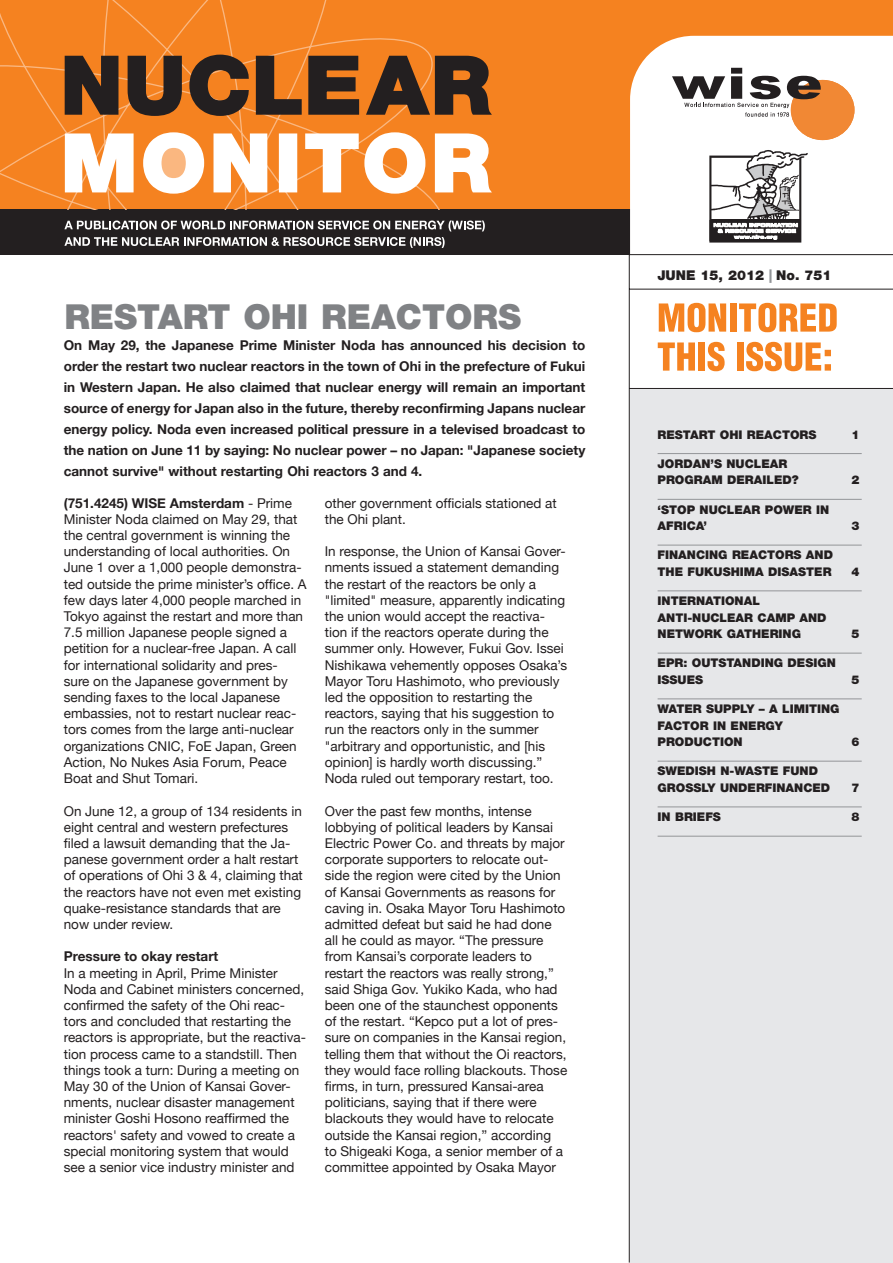
<style>
.page{position:relative;width:893px;height:1263px;background:#fff}
.page>*{position:absolute;margin:0;border:0;box-sizing:border-box;transform-origin:0 0}
.t1{font:900 34.5px "Helvetica Neue LT";color:#808285}
.t2{font:13.5px/16.2px "Helvetica Neue";color:#231f20}
.t3{font:700 13.5px/21px "Helvetica Neue";color:#231f20;text-align:justify}
.t4{font:900 13.5px "Helvetica Neue LT";color:#231f20}
.t5{font:900 12px/16.5px "Helvetica Neue LT";color:#231f20}
.s1{font-weight:700}
.s2{color:#939598}
</style>
<div class="page">
<div style="left:0;top:0;width:893px;height:209px;background:#f58220"></div>
<div style="left:0;top:209px;width:893px;height:46px;background:#231f20"></div>
<div style="left:630px;top:36px;width:263px;height:218px;background:#fff"></div>
<svg style="left:1px;top:0;width:428px;height:200px"></svg>
<svg style="left:63px;top:53px;width:429px;height:195px"></svg>
<svg style="left:628px;top:254px;width:265px;height:1009px;background:#e7e6e5"></svg>
<svg style="left:709px;top:149px;width:99px;height:94px;background:#b4b2b3"></svg>
<div style="left:791px;top:80px;width:63px;height:60px;background:#f18834;border-radius:50%"></div>
<svg style="left:672px;top:68px;width:149px;height:49px;background:#b9aea7"></svg>
<hr style="left:658px;top:453px;width:204px;height:1px;background:#939598">
<hr style="left:658px;top:499px;width:204px;height:1px;background:#939598">
<hr style="left:658px;top:545px;width:204px;height:1px;background:#939598">
<hr style="left:658px;top:590px;width:204px;height:1px;background:#939598">
<hr style="left:658px;top:653px;width:204px;height:1px;background:#939598">
<hr style="left:658px;top:698px;width:204px;height:1px;background:#939598">
<hr style="left:658px;top:761px;width:204px;height:1px;background:#939598">
<hr style="left:658px;top:806px;width:204px;height:1px;background:#939598">
<hr style="left:658px;top:836px;width:204px;height:1px;background:#939598">
<h1 class="t1" style="left:64px;top:296px;width:458px">RESTART OHI REACTORS</h1>
<p class="t3" style="left:64px;top:335px;width:523px">On May 29, the Japanese Prime Minister Noda has announced his decision to order the restart two nuclear reactors in the town of Ohi in the prefecture of Fukui in Western Japan. He also claimed that nuclear energy will remain an important source of energy for Japan also in the future, thereby reconfirming Japans nuclear energy policy. Noda even increased political pressure in a televised broadcast to the nation on June 11 by saying: No nuclear power – no Japan: "Japanese society cannot survive" without restarting Ohi reactors 3 and 4.</p>
<p class="t2" style="left:64px;top:495px;width:244px"><span class="s1">(751.4245) WISE Amsterdam</span> - Prime Minister Noda claimed on May 29, that the central government is winning the understanding of local authorities. On June 1 over a 1,000 people demonstra&shy;ted outside the prime minister’s office. A few days later 4,000 people marched in Tokyo against the restart and more than 7.5 million Japanese people signed a petition for a nuclear-free Japan. A call for international solidarity and pres&shy;sure on the Japanese government by sending faxes to the local Japanese embassies, not to restart nuclear reac&shy;tors comes from the large anti-nuclear organizations CNIC, FoE Japan, Green Action, No Nukes Asia Forum, Peace Boat and Shut Tomari.</p>
<p class="t2" style="left:64px;top:802px;width:241px">On June 12, a group of 134 residents in eight central and western prefectures filed a lawsuit demanding that the Ja&shy;panese government order a halt restart of operations of Ohi 3 &amp; 4, claiming that the reactors have not even met existing quake-resistance standards that are now under review.</p>
<p class="t3" style="left:64px;top:946px;width:156px">Pressure to okay restart</p>
<p class="t2" style="left:64px;top:964px;width:244px">In a meeting in April, Prime Minister Noda and Cabinet ministers concerned, confirmed the safety of the Ohi reac&shy;tors and concluded that restarting the reactors is appropriate, but the reactiva&shy;tion process came to a standstill. Then things took a turn: During a meeting on May 30 of the Union of Kansai Gover&shy;nments, nuclear disaster management minister Goshi Hosono reaffirmed the reactors' safety and vowed to create a special monitoring system that would see a senior vice industry minister and</p>
<p class="t2" style="left:325px;top:495px;width:234px">other government officials stationed at the Ohi plant.</p>
<p class="t2" style="left:325px;top:543px;width:244px">In response, the Union of Kansai Gover&shy;nments issued a statement demanding the restart of the reactors be only a "limited" measure, apparently indicating the union would accept the reactiva&shy;tion if the reactors operate during the summer only. However, Fukui Gov. Issei Nishikawa vehemently opposes Osaka’s Mayor Toru Hashimoto, who previously led the opposition to restarting the reactors, saying that his suggestion to run the reactors only in the summer "arbitrary and opportunistic, and [his opinion] is hardly worth discussing.” Noda ruled out temporary restart, too.</p>
<p class="t2" style="left:325px;top:802px;width:244px">Over the past few months, intense lobbying of political leaders by Kansai Electric Power Co. and threats by major corporate supporters to relocate out&shy;side the region were cited by the Union of Kansai Governments as reasons for caving in. Osaka Mayor Toru Hashimoto admitted defeat but said he had done all he could as mayor. “The pressure from Kansai’s corporate leaders to restart the reactors was really strong,” said Shiga Gov. Yukiko Kada, who had been one of the staunchest opponents of the restart. “Kepco put a lot of pres&shy;sure on companies in the Kansai region, telling them that without the Oi reactors, they would face rolling blackouts. Those firms, in turn, pressured Kansai-area politicians, saying that if there were blackouts they would have to relocate outside the Kansai region,” according<br>to Shigeaki Koga, a senior member of a committee appointed by Osaka Mayor</p>
<p class="t4" style="left:657px;top:267px;width:176px">JUNE 15, 2012 <span class="s2">|</span> No. 751</p>
<p class="t5" style="left:658px;top:426px;width:160px">RESTART OHI REACTORS</p>
<p class="t5" style="left:852px;top:426px;width:10px">1</p>
<p class="t5" style="left:658px;top:455px;width:143px">JORDAN’S NUCLEAR<br>PROGRAM DERAILED?</p>
<p class="t5" style="left:852px;top:472px;width:10px">2</p>
<p class="t5" style="left:658px;top:501px;width:173px">‘STOP NUCLEAR POWER IN<br>AFRICA’</p>
<p class="t5" style="left:658px;top:547px;width:177px">FINANCING REACTORS AND<br>THE FUKUSHIMA DISASTER</p>
<p class="t5" style="left:658px;top:592px;width:171px">INTERNATIONAL<br>ANTI-NUCLEAR CAMP AND<br>NETWORK GATHERING</p>
<p class="t5" style="left:658px;top:655px;width:180px">EPR: OUTSTANDING DESIGN<br>ISSUES</p>
<p class="t5" style="left:658px;top:700px;width:183px">WATER SUPPLY – A LIMITING<br>FACTOR IN ENERGY<br>PRODUCTION</p>
<p class="t5" style="left:658px;top:763px;width:174px">SWEDISH N-WASTE FUND<br>GROSSLY UNDERFINANCED</p>
<p class="t5" style="left:852px;top:517px;width:10px">3</p>
<p class="t5" style="left:852px;top:563px;width:10px">4</p>
<p class="t5" style="left:852px;top:625px;width:10px">5</p>
<p class="t5" style="left:852px;top:671px;width:10px">5</p>
<p class="t5" style="left:852px;top:733px;width:10px">6</p>
<p class="t5" style="left:852px;top:779px;width:10px">7</p>
<p class="t5" style="left:658px;top:808px;width:65px">IN BRIEFS</p>
<p class="t5" style="left:852px;top:808px;width:10px">8</p>
</div>
